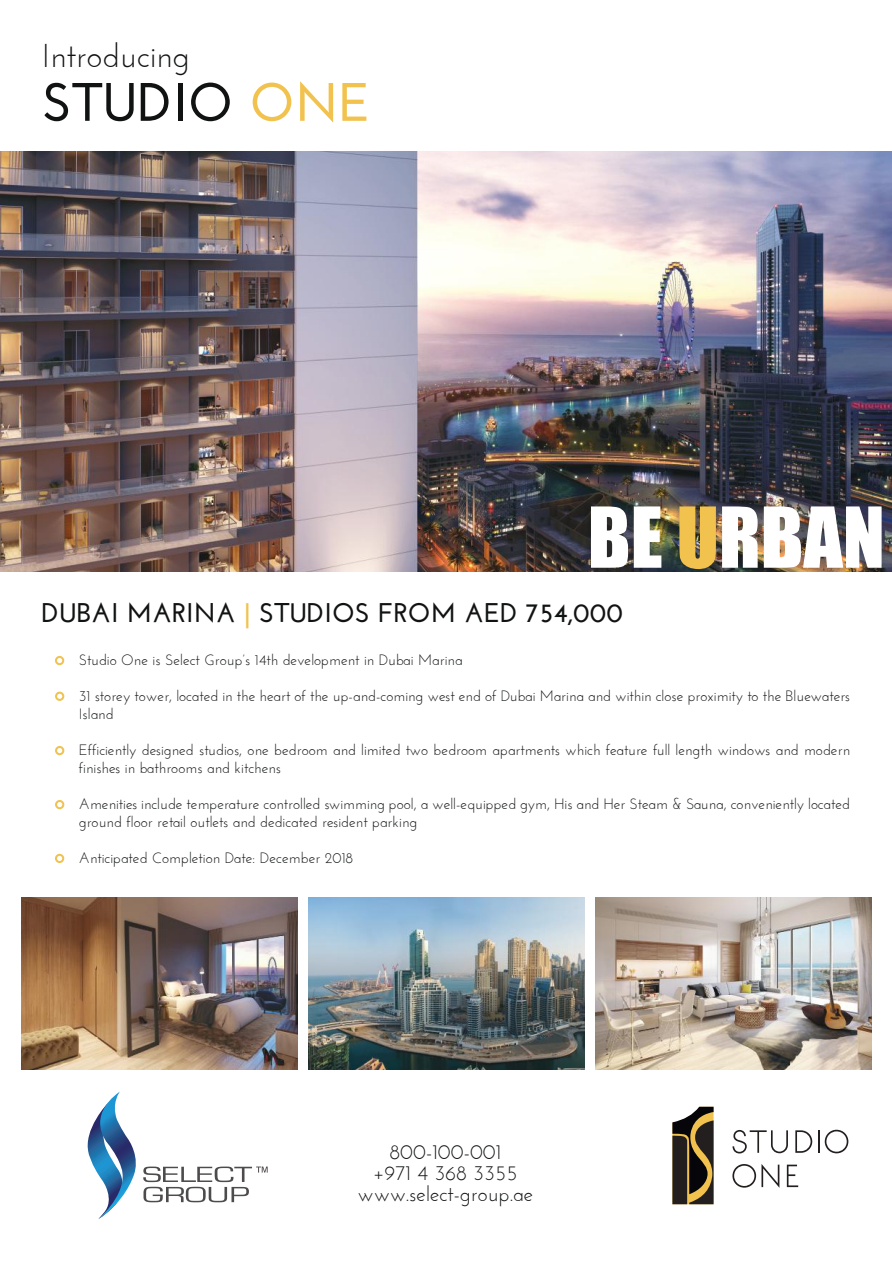
<style>
.page{position:relative;width:892px;height:1261px;background:#fff}
.page>*{position:absolute;margin:0;border:0;box-sizing:border-box;transform-origin:0 0}
.t1{font:700 54px "Josefin Sans";color:#111212}
.t2{font:33px "Josefin Sans";color:#111212}
.t3{font:700 27px "Josefin Sans";color:#111212}
.t4{font:21px/21px "Josefin Sans";color:#111212;text-align:center}
.t5{font:15px/18px "Josefin Sans";color:#111212}
.s1{color:#f2c24e}
</style>
<div class="page">
<img style="left:0;top:151px;width:891px;height:1068px">
<img style="left:309px;top:897px;width:275px;height:172px">
<h2 class="t2" style="left:42px;top:35px;width:149px">Introducing</h2>
<h1 class="t1" style="left:42px;top:70px;width:330px">STUDIO <span class="s1">ONE</span></h1>
<h3 class="t3" style="left:42px;top:597px;width:583px">DUBAI MARINA <span class="s1">|</span> STUDIOS FROM AED 754,000</h3>
<p class="t5" style="left:79px;top:651px;width:385px">Studio One is Select Group’s 14th development in Dubai Marina</p>
<p class="t5" style="left:79px;top:687px;width:772px">31 storey tower, located in the heart of the up-and-coming west end of Dubai Marina and within close proximity to the Bluewaters<br>Island</p>
<p class="t5" style="left:79px;top:741px;width:772px">Efficiently designed studios, one bedroom and limited two bedroom apartments which feature full length windows and modern finishes in bathrooms and kitchens</p>
<p class="t5" style="left:79px;top:795px;width:772px">Amenities include temperature controlled swimming pool, a well-equipped gym, His and Her Steam &amp; Sauna, conveniently located ground floor retail outlets and dedicated resident parking</p>
<p class="t5" style="left:79px;top:849px;width:276px">Anticipated Completion Date: December 2018</p>
<h3 class="t4" style="left:357px;top:1141px;width:177px">800-100-001<br>+971 4 368 3355 www.select-group.ae</h3>
</div>
